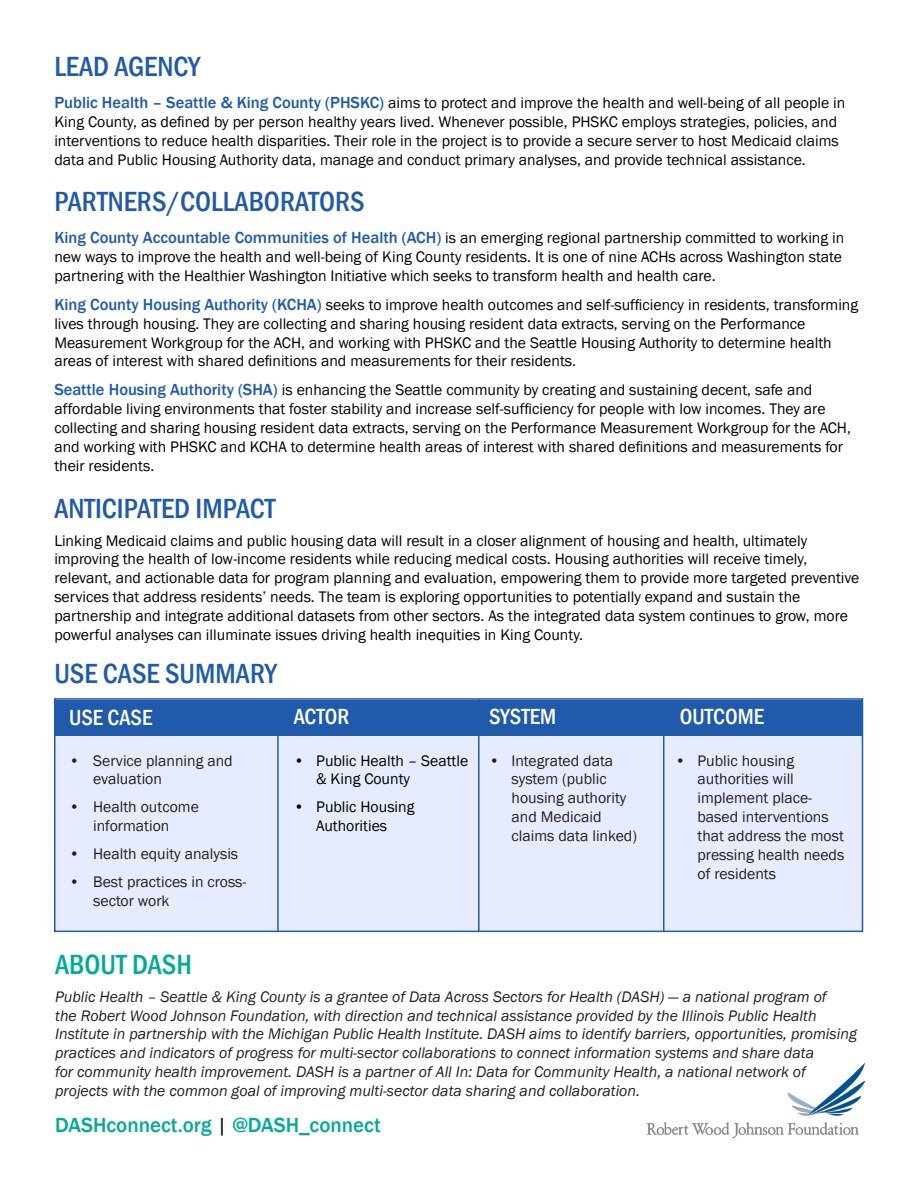
<style>
.page{position:relative;width:918px;height:1188px;background:#fff}
.page>*{position:absolute;margin:0;border:0;box-sizing:border-box;transform-origin:0 0}
.t1{font:500 condensed 28.5px "Franklin Gothic";color:#205aaa}
.t2{font:500 condensed 28.5px "Franklin Gothic";color:#00ab94}
.t3{font:500 condensed 22.5px "Franklin Gothic";color:#fff}
.t4{font:500 21px "Franklin Gothic";color:#00ab94}
.t5{font:15.75px/18.9px "Franklin Gothic";color:#000}
.t6{font:italic 15.75px/18.9px "Franklin Gothic";color:#231f20}
.t7{font:15.75px/18.9px "Franklin Gothic";color:#231f20}
.s1{font-weight:500;font-size:16.5px;color:#205aaa}
.s2{font-weight:400;color:#000}
</style>
<div class="page">
<div style="left:54px;top:698px;width:809px;height:234px;background:#e6ecfe;border:2px solid #205aaa"></div>
<hr style="left:663px;top:708px;width:1px;height:224px;background:#205aaa">
<hr style="left:277px;top:710px;width:2px;height:222px;background:#205aaa">
<hr style="left:478px;top:699px;width:2px;height:233px;background:#205aaa">
<div style="left:54px;top:700px;width:808px;height:36px;background:#205aaa"></div>
<img style="left:647px;top:1063px;width:217px;height:74px">
<p class="t1" style="left:54px;top:48px;width:147px">LEAD AGENCY</p>
<p class="t5" style="left:54px;top:94px;width:793px"><span class="s1">Public Health – Seattle &amp; King County (PHSKC)</span> aims to protect and improve the health and well-being of all people in King County, as defined by per person healthy years lived. Whenever possible, PHSKC employs strategies, policies, and interventions to reduce health disparities. Their role in the project is to provide a secure server to host Medicaid claims data and Public Housing Authority data, manage and conduct primary analyses, and provide technical assistance.</p>
<p class="t1" style="left:54px;top:183px;width:312px">PARTNERS/COLLABORATORS</p>
<p class="t5" style="left:54px;top:229px;width:792px"><span class="s1">King County Accountable Communities of Health (ACH)</span> is an emerging regional partnership committed to working in new ways to improve the health and well-being of King County residents. It is one of nine ACHs across Washington state partnering with the Healthier Washington Initiative which seeks to transform health and health care.</p>
<p class="t5" style="left:54px;top:295px;width:805px"><span class="s1">King County Housing Authority (KCHA)</span> seeks to improve health outcomes and self-sufficiency in residents, transforming lives through housing. They are collecting and sharing housing resident data extracts, serving on the Performance Measurement Workgroup for the ACH, and working with PHSKC and the Seattle Housing Authority to determine health areas of interest with shared definitions and measurements for their residents.</p>
<p class="t5" style="left:54px;top:381px;width:798px"><span class="s1">Seattle Housing Authority (SHA)</span> is enhancing the Seattle community by creating and sustaining decent, safe and affordable living environments that foster stability and increase self-sufficiency for people with low incomes. They are collecting and sharing housing resident data extracts, serving on the Performance Measurement Workgroup for the ACH, and working with PHSKC and KCHA to determine health areas of interest with shared definitions and measurements for their residents.</p>
<p class="t1" style="left:54px;top:489px;width:223px">ANTICIPATED IMPACT</p>
<p class="t5" style="left:54px;top:531px;width:807px">Linking Medicaid claims and public housing data will result in a closer alignment of housing and health, ultimately improving the health of low-income residents while reducing medical costs. Housing authorities will receive timely, relevant, and actionable data for program planning and evaluation, empowering them to provide more targeted preventive services that address residents’ needs. The team is exploring opportunities to potentially expand and sustain the partnership and integrate additional datasets from other sectors. As the integrated data system continues to grow, more powerful analyses can illuminate issues driving health inequities in King County.</p>
<p class="t1" style="left:54px;top:655px;width:224px">USE CASE SUMMARY</p>
<p class="t3" style="left:69px;top:702px;width:85px">USE CASE</p>
<p class="t3" style="left:294px;top:702px;width:57px">ACTOR</p>
<p class="t3" style="left:489px;top:702px;width:69px">SYSTEM</p>
<p class="t3" style="left:680px;top:702px;width:86px">OUTCOME</p>
<p class="t7" style="left:93px;top:751px;width:141px;text-indent:-24px">• Service planning and evaluation</p>
<p class="t7" style="left:69px;top:798px;width:131px;text-align:center">• Health outcome information</p>
<p class="t7" style="left:69px;top:845px;width:171px">• Health equity analysis</p>
<p class="t7" style="left:93px;top:873px;width:155px;text-indent:-24px">• Best practices in cross&shy;sector work</p>
<p class="t5" style="left:316px;top:751px;width:154px;text-indent:-22px">• Public Health – Seattle &amp; King County</p>
<p class="t5" style="left:294px;top:798px;width:122px;text-align:center">• Public Housing<br>Authorities</p>
<p class="t7" style="left:512px;top:751px;width:127px;text-indent:-22px">• Integrated data system (public housing authority and Medicaid claims data linked)</p>
<p class="t7" style="left:698px;top:751px;width:148px;text-indent:-22px">• Public housing authorities will implement place&shy;based interventions that address the most pressing health needs of residents</p>
<p class="t2" style="left:55px;top:946px;width:138px">ABOUT DASH</p>
<p class="t6" style="left:55px;top:987px;width:803px">Public Health – Seattle &amp; King County is a grantee of Data Across Sectors for Health (DASH) — a national program of<br>the Robert Wood Johnson Foundation, with direction and technical assistance provided by the Illinois Public Health Institute in partnership with the Michigan Public Health Institute. DASH aims to identify barriers, opportunities, promising practices and indicators of progress for multi-sector collaborations to connect information systems and share data<br>for community health improvement. DASH is a partner of All In: Data for Community Health, a national network of projects with the common goal of improving multi-sector data sharing and collaboration.</p>
<p class="t4" style="left:55px;top:1112px;width:327px">DASHconnect.org <span class="s2">|</span> @DASH_connect</p>
</div>
